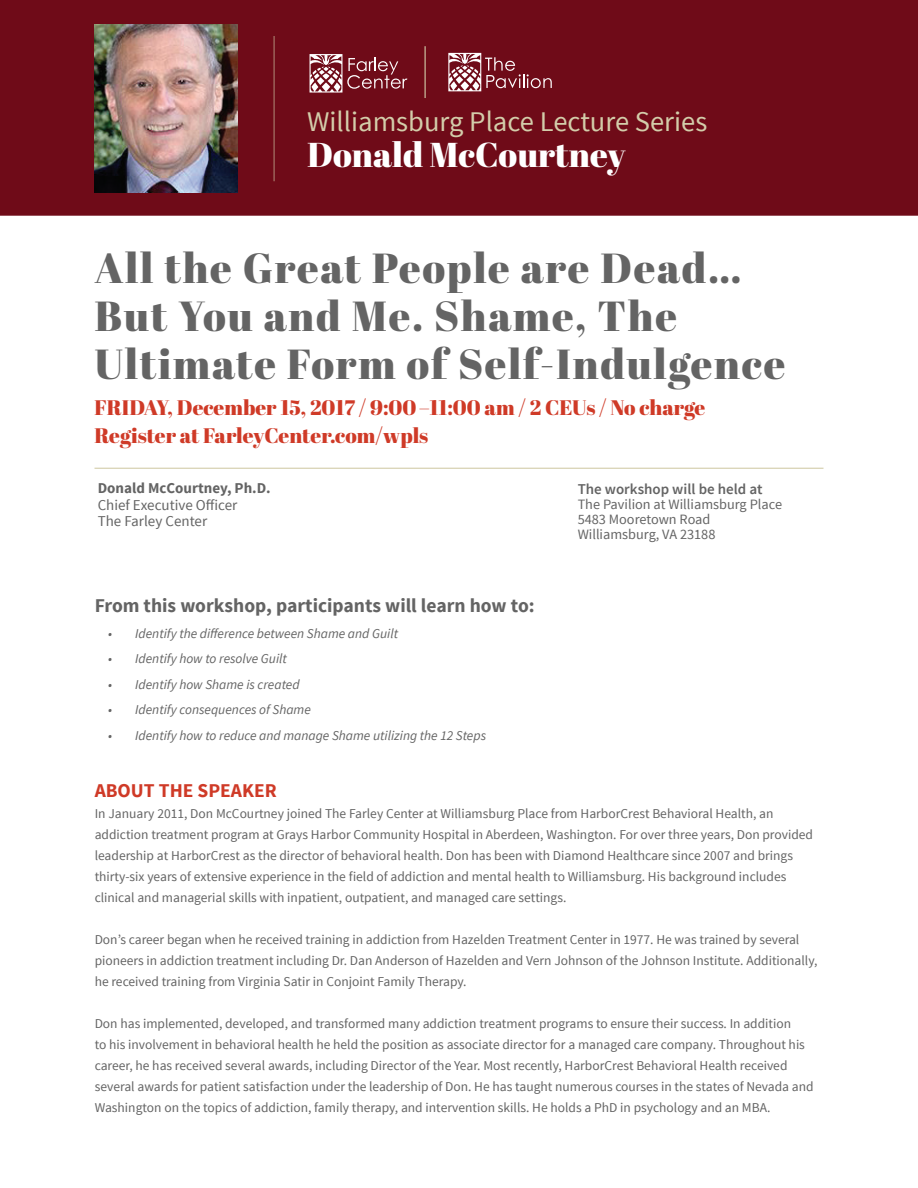
<style>
.page{position:relative;width:918px;height:1188px;background:#fff}
.page>*{position:absolute;margin:0;border:0;box-sizing:border-box;transform-origin:0 0}
.t1{font:42px/48px "Abril Fatface";letter-spacing:.04em;color:#646464}
.t2{font:34.5px "Abril Fatface";color:#fff}
.t3{font:28.5px "Source Sans Pro";color:#d3cdaa}
.t4{font:21px/28.5px "Abril Fatface";color:#cf3a27}
.t5{font:700 19.5px "Source Sans Pro";color:#646464}
.t6{font:700 19.5px "Source Sans Pro";color:#cf3a27}
.t7{font:15px/16.5px "Source Sans Pro";color:#646464}
.t8{font:600 15px "Source Sans Pro";color:#646464}
.t9{font:700 15px "Source Sans Pro";color:#646464}
.t10{font:14.25px/15px "Source Sans Pro";color:#646464}
.t11{font:13.5px/21px "Source Sans Pro";color:#646464}
.t12{font:italic 13.5px "Source Sans Pro";color:#646464}
</style>
<div class="page">
<div style="left:0;top:0;width:918px;height:216px;background:#6f0b18"></div>
<hr style="left:94px;top:468px;width:730px;height:1px;background:#d3cdaa">
<svg style="left:310px;top:54px;width:97px;height:39px"></svg>
<svg style="left:448px;top:53px;width:104px;height:38px"></svg>
<hr style="left:425px;top:46px;width:1px;height:52px;background:#d3cdaa">
<hr style="left:274px;top:36px;width:1px;height:145px;background:#d3cdaa">
<img style="left:94px;top:24px;width:144px;height:168px">
<h3 class="t3" style="left:307px;top:104px;width:402px">Williamsburg Place Lecture Series</h3>
<h2 class="t2" style="left:307px;top:131px;width:320px">Donald McCourtney</h2>
<h1 class="t1" style="left:94px;top:243px;width:692px">All the Great People are Dead…<br>But You and Me. Shame, The<br>Ultimate Form of Self-Indulgence</h1>
<h3 class="t4" style="left:94px;top:393px;width:612px">FRIDAY, December 15, 2017 / 9:00 –11:00 am / 2 CEUs / No charge<br>Register at FarleyCenter.com/wpls</h3>
<p class="t9" style="left:98px;top:479px;width:175px">Donald McCourtney, Ph.D.</p>
<p class="t7" style="left:98px;top:497px;width:141px">Chief Executive Officer<br>The Farley Center</p>
<h3 class="t5" style="left:95px;top:593px;width:442px">From this workshop, participants will learn how to:</h3>
<p class="t12" style="left:108px;top:625px;width:291px">• Identify the difference between Shame and Guilt</p>
<p class="t12" style="left:108px;top:651px;width:180px">• Identify how to resolve Guilt</p>
<p class="t12" style="left:108px;top:676px;width:193px">• Identify how Shame is created</p>
<p class="t12" style="left:108px;top:702px;width:204px">• Identify consequences of Shame</p>
<p class="t12" style="left:108px;top:727px;width:379px">• Identify how to reduce and manage Shame utilizing the 12 Steps</p>
<p class="t8" style="left:578px;top:480px;width:186px">The workshop will be held at</p>
<p class="t10" style="left:578px;top:497px;width:206px">The Pavilion at Williamsburg Place<br>5483 Mooretown Road<br>Williamsburg, VA 23188</p>
<h3 class="t6" style="left:95px;top:778px;width:184px">ABOUT THE SPEAKER</h3>
<p class="t11" style="left:95px;top:803px;width:720px">In January 2011, Don McCourtney joined The Farley Center at Williamsburg Place from HarborCrest Behavioral Health, an addiction treatment program at Grays Harbor Community Hospital in Aberdeen, Washington. For over three years, Don provided leadership at HarborCrest as the director of behavioral health. Don has been with Diamond Healthcare since 2007 and brings thirty-six years of extensive experience in the field of addiction and mental health to Williamsburg. His background includes clinical and managerial skills with inpatient, outpatient, and managed care settings.</p>
<p class="t11" style="left:95px;top:929px;width:724px">Don’s career began when he received training in addiction from Hazelden Treatment Center in 1977. He was trained by several pioneers in addiction treatment including Dr. Dan Anderson of Hazelden and Vern Johnson of the Johnson Institute. Additionally, he received training from Virginia Satir in Conjoint Family Therapy.</p>
<p class="t11" style="left:95px;top:1013px;width:721px">Don has implemented, developed, and transformed many addiction treatment programs to ensure their success. In addition<br>to his involvement in behavioral health he held the position as associate director for a managed care company. Throughout his career, he has received several awards, including Director of the Year. Most recently, HarborCrest Behavioral Health received several awards for patient satisfaction under the leadership of Don. He has taught numerous courses in the states of Nevada and Washington on the topics of addiction, family therapy, and intervention skills. He holds a PhD in psychology and an MBA.</p>
</div>
